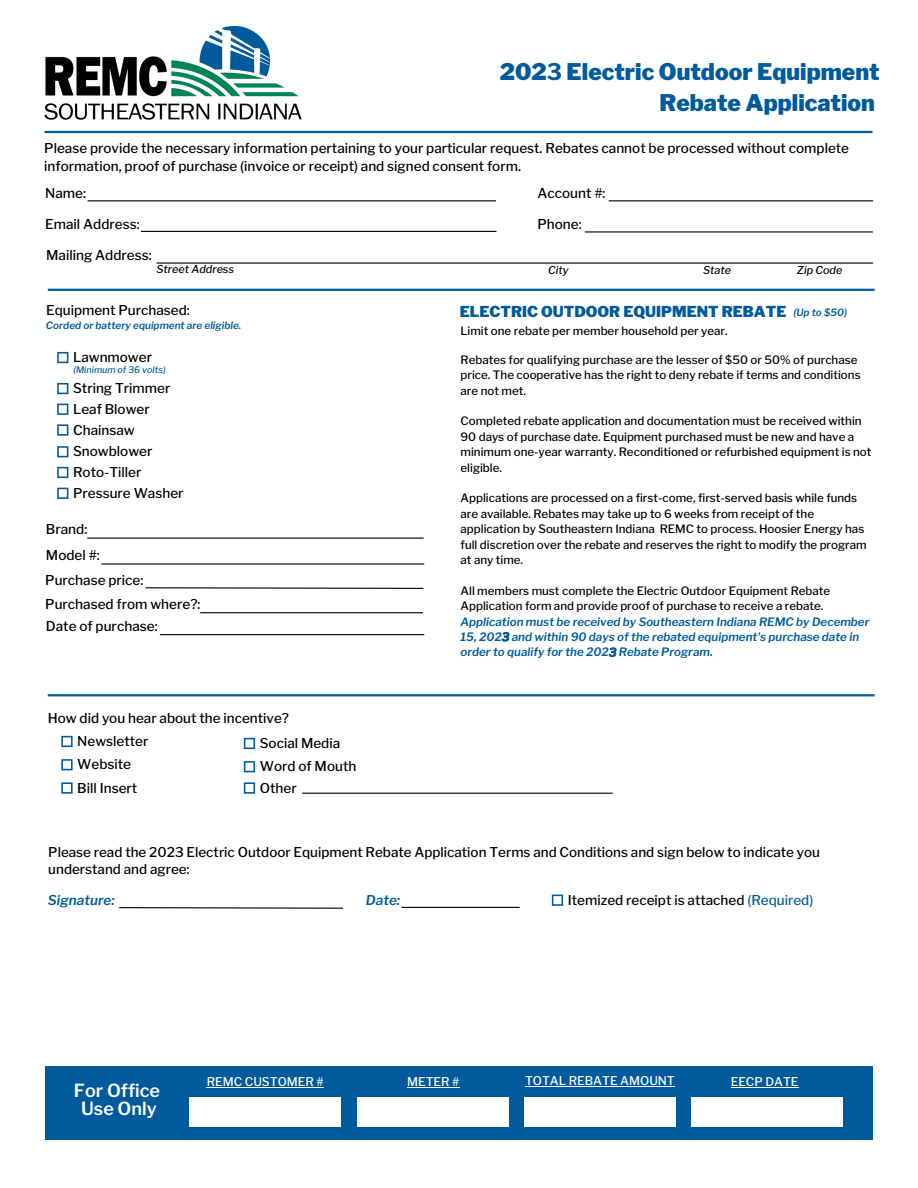
<style>
.page{position:relative;width:918px;height:1188px;background:#fff}
.page>*{position:absolute;margin:0;border:0;box-sizing:border-box;transform-origin:0 0}
.t1{font:900 22.8px/31.5px "Libre Franklin";color:#005a9c;text-align:right}
.t2{font:600 18px "Libre Franklin";color:#fff}
.t3{font:900 15px "Libre Franklin";color:#005a9c}
.t4{font:500 13.5px/18px "Libre Franklin";color:#000}
.t5{font:italic 600 13.5px "Libre Franklin";color:#005a9c}
.t6{font:500 12px "Libre Franklin";color:#fff}
.t7{font:500 11.55px/15.5px "Libre Franklin";color:#000}
.t8{font:italic 600 11.55px/15.5px "Libre Franklin";color:#005a9c}
.t9{font:italic 500 10.8px "Libre Franklin";color:#000}
.t10{font:italic 600 10.05px "Libre Franklin";color:#005a9c}
.t11{font:italic 500 9px "Libre Franklin";color:#005a9c}
.s1{font-weight:700}
.s2{font-weight:500;font-style:normal;color:#000}
.s3{color:#005a9c}
</style>
<div class="page">
<img style="left:45px;top:27px;width:257px;height:93px">
<hr style="left:45px;top:131px;width:828px;height:2px;background:#005a9c">
<hr style="left:88px;top:200px;width:408px;height:1px;background:#000">
<hr style="left:609px;top:200px;width:264px;height:1px;background:#000">
<hr style="left:141px;top:231px;width:355px;height:1px;background:#000">
<hr style="left:585px;top:231px;width:288px;height:2px;background:#000">
<hr style="left:156px;top:262px;width:717px;height:2px;background:#000">
<div style="left:45px;top:1067px;width:828px;height:73px;background:#005a9c"></div>
<div style="left:189px;top:1097px;width:152px;height:29px;background:#fff"></div>
<div style="left:357px;top:1097px;width:152px;height:29px;background:#fff"></div>
<div style="left:524px;top:1097px;width:152px;height:29px;background:#fff"></div>
<div style="left:691px;top:1097px;width:152px;height:29px;background:#fff"></div>
<hr style="left:48px;top:289px;width:827px;height:2px;background:#005a9c">
<hr style="left:207px;top:1087px;width:117px;height:1px;background:#fff">
<hr style="left:407px;top:1087px;width:52px;height:1px;background:#fff">
<hr style="left:525px;top:1086px;width:150px;height:1px;background:#fff">
<hr style="left:731px;top:1087px;width:68px;height:1px;background:#fff">
<hr style="left:87px;top:538px;width:337px;height:1px;background:#000">
<hr style="left:101px;top:563px;width:323px;height:2px;background:#000">
<svg style="left:145px;top:587px;width:279px;height:2px"></svg>
<hr style="left:200px;top:612px;width:223px;height:1px;background:#000">
<hr style="left:160px;top:634px;width:264px;height:1px;background:#000">
<hr style="left:302px;top:793px;width:311px;height:1px;background:#000">
<svg style="left:57px;top:352px;width:11px;height:11px"></svg>
<svg style="left:57px;top:383px;width:11px;height:11px"></svg>
<svg style="left:57px;top:446px;width:11px;height:11px"></svg>
<svg style="left:57px;top:404px;width:11px;height:11px"></svg>
<svg style="left:57px;top:467px;width:11px;height:11px"></svg>
<svg style="left:57px;top:424px;width:11px;height:12px"></svg>
<svg style="left:57px;top:488px;width:11px;height:11px"></svg>
<hr style="left:48px;top:694px;width:827px;height:2px;background:#005a9c">
<svg style="left:552px;top:895px;width:11px;height:11px"></svg>
<svg style="left:119px;top:907px;width:225px;height:2px"></svg>
<hr style="left:401px;top:907px;width:119px;height:1px;background:#000">
<svg style="left:61px;top:736px;width:12px;height:11px"></svg>
<svg style="left:244px;top:738px;width:11px;height:11px"></svg>
<svg style="left:61px;top:782px;width:12px;height:12px"></svg>
<svg style="left:61px;top:759px;width:12px;height:11px"></svg>
<svg style="left:244px;top:782px;width:11px;height:12px"></svg>
<svg style="left:244px;top:761px;width:11px;height:11px"></svg>
<p class="t1" style="left:500px;top:56px;width:382px">202<span class="s1">3</span> Electric Outdoor Equipment<br>Rebate Application</p>
<p class="t4" style="left:44px;top:139px;width:806px">Please provide the necessary information pertaining to your particular request. Rebates cannot be processed without complete information, proof of purchase (invoice or receipt) and signed consent form.</p>
<p class="t4" style="left:45px;top:184px;width:42px">Name:</p>
<p class="t4" style="left:537px;top:184px;width:70px">Account #:</p>
<p class="t4" style="left:45px;top:215px;width:96px">Email Address:</p>
<p class="t4" style="left:537px;top:215px;width:46px">Phone:</p>
<p class="t9" style="left:156px;top:263px;width:79px">Street Address</p>
<p class="t9" style="left:548px;top:263px;width:22px">City</p>
<p class="t9" style="left:703px;top:263px;width:30px">State</p>
<p class="t9" style="left:797px;top:263px;width:47px">Zip Code</p>
<p class="t4" style="left:46px;top:247px;width:107px">Mailing Address:</p>
<p class="t4" style="left:46px;top:301px;width:145px">Equipment Purchased:</p>
<p class="t10" style="left:46px;top:319px;width:197px">Corded or battery equipment are eligible.</p>
<p class="t4" style="left:73px;top:348px;width:80px">Lawnmower</p>
<p class="t4" style="left:73px;top:379px;width:99px">String Trimmer</p>
<p class="t11" style="left:73px;top:365px;width:94px">(Minimum of 36 volts)</p>
<p class="t4" style="left:73px;top:400px;width:78px">Leaf Blower</p>
<p class="t4" style="left:73px;top:421px;width:63px">Chainsaw</p>
<p class="t4" style="left:73px;top:442px;width:81px">Snowblower</p>
<p class="t4" style="left:73px;top:463px;width:70px">Roto-Tiller</p>
<p class="t4" style="left:73px;top:484px;width:112px">Pressure Washer</p>
<p class="t4" style="left:46px;top:521px;width:43px">Brand:</p>
<p class="t4" style="left:46px;top:546px;width:55px">Model #:</p>
<p class="t4" style="left:45px;top:571px;width:100px">Purchase price:</p>
<p class="t4" style="left:45px;top:595px;width:157px">Purchased from where?:</p>
<p class="t4" style="left:46px;top:617px;width:113px">Date of purchase:</p>
<p class="t4" style="left:48px;top:710px;width:243px">How did you hear about the incentive?</p>
<p class="t4" style="left:77px;top:732px;width:73px">Newsletter</p>
<p class="t4" style="left:260px;top:734px;width:82px">Social Media</p>
<p class="t4" style="left:77px;top:779px;width:62px">Bill Insert</p>
<p class="t4" style="left:77px;top:755px;width:55px">Website</p>
<p class="t4" style="left:260px;top:757px;width:98px">Word of Mouth</p>
<p class="t4" style="left:260px;top:779px;width:38px">Other</p>
<p class="t3" style="left:460px;top:302px;width:328px">ELECTRIC OUTDOOR EQUIPMENT REBATE</p>
<p class="t7" style="left:461px;top:323px;width:269px">Limit one rebate per member household per year.</p>
<p class="t7" style="left:461px;top:352px;width:402px">Rebates for qualifying purchase are the lesser of $50 or 50% of purchase price. The cooperative has the right to deny rebate if terms and conditions are not met.</p>
<p class="t7" style="left:461px;top:414px;width:412px">Completed rebate application and documentation must be received within 90 days of purchase date. Equipment purchased must be new and have a minimum one-year warranty. Reconditioned or refurbished equipment is not eligible.</p>
<p class="t7" style="left:461px;top:491px;width:408px">Applications are processed on a first-come, first-served basis while funds are available. Rebates may take up to 6 weeks from receipt of the application by Southeastern Indiana REMC to process. Hoosier Energy has full discretion over the rebate and reserves the right to modify the program at any time.</p>
<p class="t8" style="left:461px;top:583px;width:410px"><span class="s2">All members must complete the Electric Outdoor Equipment Rebate Application form and provide proof of purchase to receive a rebate.<br></span>Application must be received by Southeastern Indiana REMC by December 15, 2023 and within 90 days of the rebated equipment's purchase date in order to qualify for the 2023 Rebate Program.</p>
<p class="t10" style="left:793px;top:306px;width:55px">(Up to $50)</p>
<p class="t4" style="left:48px;top:843px;width:773px">Please read the 2023 Electric Outdoor Equipment Rebate Application Terms and Conditions and sign below to indicate you understand and agree:</p>
<p class="t5" style="left:48px;top:892px;width:68px">Signature:</p>
<p class="t5" style="left:366px;top:892px;width:36px">Date:</p>
<p class="t4" style="left:568px;top:891px;width:247px">Itemized receipt is attached <span class="s3">(Required)</span></p>
<p class="t2" style="left:74px;top:1080px;width:88px">For Office</p>
<p class="t2" style="left:81px;top:1098px;width:77px">Use Only</p>
<p class="t6" style="left:207px;top:1075px;width:119px">REMC CUSTOMER #</p>
<p class="t6" style="left:407px;top:1075px;width:54px">METER #</p>
<p class="t6" style="left:525px;top:1074px;width:151px">TOTAL REBATE AMOUNT</p>
<p class="t6" style="left:731px;top:1075px;width:69px">EECP DATE</p>
</div>
